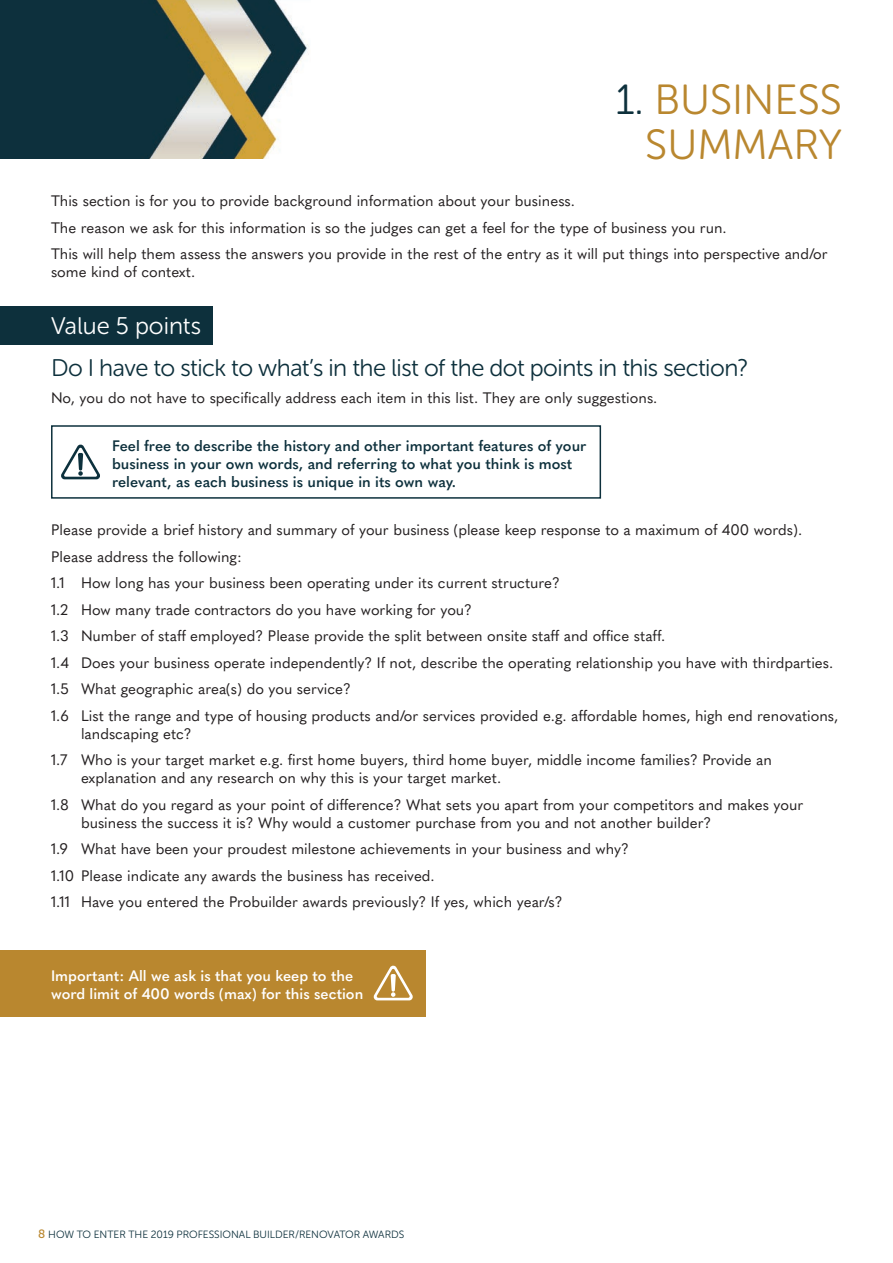
<style>
.page{position:relative;width:893px;height:1263px;background:#fff}
.page>*{position:absolute;margin:0;border:0;box-sizing:border-box;transform-origin:0 0}
.Header_R_align{font:42px/45px "Museo Sans Rounded 300";color:#b9872f;text-align:right}
.Sub_header_L_align{font:24px "Museo Sans Rounded 300";letter-spacing:-.02em;color:#0d303c}
.Header_R_align-2{font:24px "Museo Sans Rounded 300";color:#fff}
.Body{font:15px/18px "Quasimoda";color:#231f20}
.Body-2{font:600 15px/18px "Quasimoda";color:#0d303c}
.Body-3{font:600 15px/18px "Quasimoda";color:#fff}
.t1{font:10.5px "Museo Sans Rounded 300";color:#0d303c}
.s1{color:#0d303c}
.s2{font-family:"Museo Sans Rounded 500";font-size:12px;color:#b9872f}
</style>
<div class="page">
<img style="left:0;top:0;width:309px;height:159px">
<div style="left:51px;top:425px;width:550px;height:74px;border:2px solid #0d303c"></div>
<div style="left:0;top:950px;width:425px;height:66px;background:#b9872f"></div>
<div style="left:0;top:306px;width:213px;height:38px;background:#0d303c"></div>
<svg style="left:61px;top:445px;width:39px;height:34px"></svg>
<svg style="left:374px;top:966px;width:39px;height:34px"></svg>
<p class="Header_R_align" style="left:616px;top:77px;width:228px"><span class="s1">1.</span> BUSINESS<br>SUMMARY</p>
<p class="Body" style="left:51px;top:191px;width:525px">This section is for you to provide background information about your business.</p>
<p class="Body" style="left:51px;top:217px;width:677px">The reason we ask for this information is so the judges can get a feel for the type of business you run.</p>
<p class="Body" style="left:51px;top:244px;width:778px">This will help them assess the answers you provide in the rest of the entry as it will put things into perspective and/or some kind of context.</p>
<p class="Header_R_align-2" style="left:51px;top:313px;width:151px">Value 5 points</p>
<p class="Sub_header_L_align" style="left:51px;top:355px;width:699px">Do I have to stick to what’s in the list of the dot points in this section?</p>
<p class="Body" style="left:51px;top:387px;width:608px">No, you do not have to specifically address each item in this list. They are only suggestions.</p>
<p class="Body-2" style="left:112px;top:436px;width:476px">Feel free to describe the history and other important features of your business in your own words, and referring to what you think is most relevant, as each business is unique in its own way.</p>
<p class="Body" style="left:51px;top:520px;width:753px">Please provide a brief history and summary of your business (please keep response to a maximum of 400 words).</p>
<p class="Body" style="left:51px;top:546px;width:192px">Please address the following:</p>
<p class="Body" style="left:51px;top:573px;width:510px">1.1 How long has your business been operating under its current structure?</p>
<p class="Body" style="left:51px;top:599px;width:423px">1.2 How many trade contractors do you have working for you?</p>
<p class="Body" style="left:51px;top:626px;width:616px">1.3 Number of staff employed? Please provide the split between onsite staff and office staff.</p>
<p class="Body" style="left:51px;top:652px;width:784px">1.4 Does your business operate independently? If not, describe the operating relationship you have with thirdparties.</p>
<p class="Body" style="left:51px;top:679px;width:301px">1.5 What geographic area(s) do you service?</p>
<p class="Body" style="left:81px;top:705px;width:759px;text-indent:-30px">1.6 List the range and type of housing products and/or services provided e.g. affordable homes, high end renovations, landscaping etc?</p>
<p class="Body" style="left:81px;top:750px;width:692px;text-indent:-30px">1.7 Who is your target market e.g. first home buyers, third home buyer, middle income families? Provide an explanation and any research on why this is your target market.</p>
<p class="Body" style="left:81px;top:794px;width:724px;text-indent:-30px">1.8 What do you regard as your point of difference? What sets you apart from your competitors and makes your business the success it is? Why would a customer purchase from you and not another builder?</p>
<p class="Body" style="left:51px;top:839px;width:580px">1.9 What have been your proudest milestone achievements in your business and why?</p>
<p class="Body" style="left:51px;top:865px;width:385px">1.10 Please indicate any awards the business has received.</p>
<p class="Body" style="left:51px;top:892px;width:513px">1.11 Have you entered the Probuilder awards previously? If yes, which year/s?</p>
<p class="Body-3" style="left:51px;top:966px;width:314px">Important: All we ask is that you keep to the word limit of 400 words (max) for this section</p>
<p class="t1" style="left:38px;top:1229px;width:368px"><span class="s2">8</span> HOW TO ENTER THE 2019 PROFESSIONAL BUILDER/RENOVATOR AWARDS</p>
</div>
